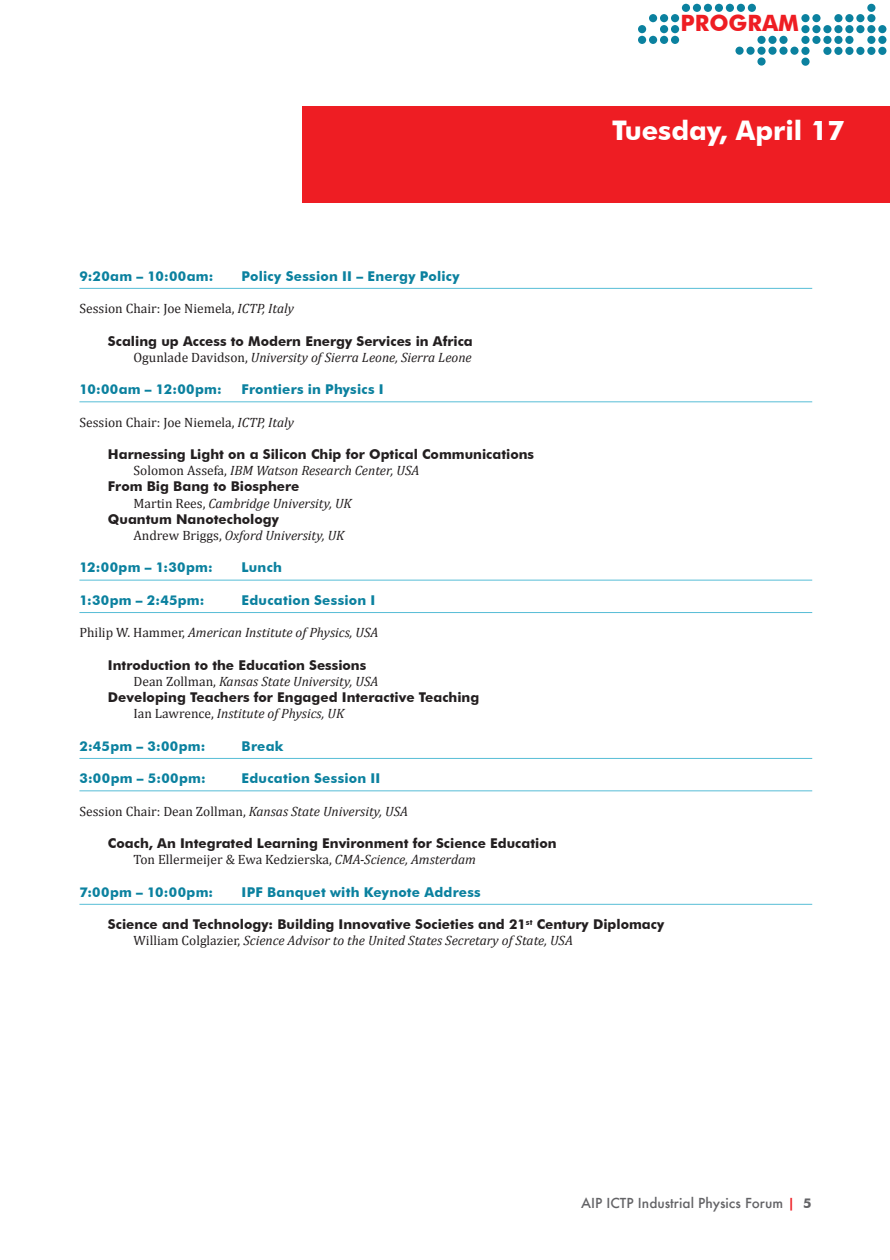
<style>
.page{position:relative;width:890px;height:1260px;background:#fff}
.page>*{position:absolute;margin:0;border:0;box-sizing:border-box;transform-origin:0 0}
.t1{font:700 27px "Futura BT";color:#fff}
.t2{font:700 22.5px "Futura BT";color:#ee1d23}
.t3{font:700 13.5px "Futura BT";color:#231f20}
.t4{font:italic 13.5px "Cambria";color:#231f20}
.t5{font:700 13.5px "Futura BT";letter-spacing:.015em;color:#0b819f}
.t6{font:13.5px "Cambria";color:#231f20}
.t7{font:500 13.5px "Futura";color:#636366}
.s1{font-style:italic}
.s2{font-style:normal}
.s3{color:#ee1d23}
.s4{font-family:"Futura BT";font-weight:700}
</style>
<div class="page">
<div style="left:638px;top:36px;width:8px;height:8px;background:#0b819f;border-radius:50%"></div>
<div style="left:638px;top:25px;width:8px;height:8px;background:#0b819f;border-radius:50%"></div>
<div style="left:649px;top:36px;width:8px;height:8px;background:#0b819f;border-radius:50%"></div>
<div style="left:649px;top:14px;width:8px;height:8px;background:#0b819f;border-radius:50%"></div>
<div style="left:660px;top:36px;width:8px;height:8px;background:#0b819f;border-radius:50%"></div>
<div style="left:660px;top:14px;width:8px;height:8px;background:#0b819f;border-radius:50%"></div>
<div style="left:660px;top:25px;width:8px;height:8px;background:#0b819f;border-radius:50%"></div>
<div style="left:671px;top:36px;width:8px;height:8px;background:#0b819f;border-radius:50%"></div>
<div style="left:671px;top:14px;width:8px;height:8px;background:#0b819f;border-radius:50%"></div>
<div style="left:671px;top:25px;width:8px;height:8px;background:#0b819f;border-radius:50%"></div>
<div style="left:714px;top:4px;width:9px;height:8px;background:#0b819f;border-radius:50%"></div>
<div style="left:681px;top:4px;width:9px;height:8px;background:#0b819f;border-radius:50%"></div>
<div style="left:725px;top:4px;width:8px;height:8px;background:#0b819f;border-radius:50%"></div>
<div style="left:692px;top:4px;width:9px;height:8px;background:#0b819f;border-radius:50%"></div>
<div style="left:736px;top:4px;width:8px;height:8px;background:#0b819f;border-radius:50%"></div>
<div style="left:703px;top:4px;width:9px;height:8px;background:#0b819f;border-radius:50%"></div>
<div style="left:747px;top:4px;width:8px;height:8px;background:#0b819f;border-radius:50%"></div>
<div style="left:867px;top:4px;width:8px;height:8px;background:#0b819f;border-radius:50%"></div>
<div style="left:757px;top:57px;width:8px;height:9px;background:#0b819f;border-radius:50%"></div>
<div style="left:757px;top:36px;width:8px;height:8px;background:#0b819f;border-radius:50%"></div>
<div style="left:768px;top:36px;width:8px;height:8px;background:#0b819f;border-radius:50%"></div>
<div style="left:779px;top:36px;width:8px;height:8px;background:#0b819f;border-radius:50%"></div>
<div style="left:768px;top:47px;width:8px;height:8px;background:#0b819f;border-radius:50%"></div>
<div style="left:735px;top:47px;width:8px;height:8px;background:#0b819f;border-radius:50%"></div>
<div style="left:779px;top:47px;width:8px;height:8px;background:#0b819f;border-radius:50%"></div>
<div style="left:746px;top:47px;width:8px;height:8px;background:#0b819f;border-radius:50%"></div>
<div style="left:790px;top:47px;width:8px;height:8px;background:#0b819f;border-radius:50%"></div>
<div style="left:757px;top:47px;width:8px;height:8px;background:#0b819f;border-radius:50%"></div>
<div style="left:801px;top:58px;width:8px;height:8px;background:#0b819f;border-radius:50%"></div>
<div style="left:801px;top:36px;width:8px;height:8px;background:#0b819f;border-radius:50%"></div>
<div style="left:801px;top:14px;width:8px;height:8px;background:#0b819f;border-radius:50%"></div>
<div style="left:845px;top:36px;width:8px;height:8px;background:#0b819f;border-radius:50%"></div>
<div style="left:845px;top:14px;width:8px;height:8px;background:#0b819f;border-radius:50%"></div>
<div style="left:801px;top:47px;width:8px;height:8px;background:#0b819f;border-radius:50%"></div>
<div style="left:801px;top:25px;width:8px;height:8px;background:#0b819f;border-radius:50%"></div>
<div style="left:845px;top:47px;width:8px;height:8px;background:#0b819f;border-radius:50%"></div>
<div style="left:845px;top:25px;width:8px;height:8px;background:#0b819f;border-radius:50%"></div>
<div style="left:812px;top:36px;width:8px;height:8px;background:#0b819f;border-radius:50%"></div>
<div style="left:812px;top:14px;width:8px;height:8px;background:#0b819f;border-radius:50%"></div>
<div style="left:856px;top:14px;width:8px;height:8px;background:#0b819f;border-radius:50%"></div>
<div style="left:812px;top:25px;width:8px;height:8px;background:#0b819f;border-radius:50%"></div>
<div style="left:856px;top:47px;width:8px;height:8px;background:#0b819f;border-radius:50%"></div>
<div style="left:856px;top:25px;width:8px;height:8px;background:#0b819f;border-radius:50%"></div>
<div style="left:823px;top:36px;width:8px;height:8px;background:#0b819f;border-radius:50%"></div>
<div style="left:867px;top:36px;width:8px;height:8px;background:#0b819f;border-radius:50%"></div>
<div style="left:867px;top:14px;width:8px;height:8px;background:#0b819f;border-radius:50%"></div>
<div style="left:823px;top:47px;width:8px;height:8px;background:#0b819f;border-radius:50%"></div>
<div style="left:823px;top:25px;width:8px;height:8px;background:#0b819f;border-radius:50%"></div>
<div style="left:867px;top:47px;width:8px;height:8px;background:#0b819f;border-radius:50%"></div>
<div style="left:867px;top:25px;width:8px;height:8px;background:#0b819f;border-radius:50%"></div>
<div style="left:834px;top:36px;width:8px;height:8px;background:#0b819f;border-radius:50%"></div>
<div style="left:834px;top:14px;width:8px;height:8px;background:#0b819f;border-radius:50%"></div>
<div style="left:878px;top:36px;width:8px;height:8px;background:#0b819f;border-radius:50%"></div>
<div style="left:834px;top:47px;width:8px;height:8px;background:#0b819f;border-radius:50%"></div>
<div style="left:834px;top:25px;width:8px;height:8px;background:#0b819f;border-radius:50%"></div>
<div style="left:878px;top:47px;width:8px;height:8px;background:#0b819f;border-radius:50%"></div>
<div style="left:878px;top:25px;width:8px;height:8px;background:#0b819f;border-radius:50%"></div>
<div style="left:302px;top:106px;width:587px;height:97px;background:#ee1d23"></div>
<hr style="left:79px;top:288px;width:733px;height:1px;background:#56bdd6">
<hr style="left:79px;top:401px;width:733px;height:1px;background:#56bdd6">
<hr style="left:79px;top:580px;width:733px;height:1px;background:#56bdd6">
<hr style="left:79px;top:612px;width:733px;height:1px;background:#56bdd6">
<hr style="left:79px;top:758px;width:733px;height:1px;background:#56bdd6">
<hr style="left:79px;top:790px;width:733px;height:1px;background:#56bdd6">
<hr style="left:79px;top:904px;width:733px;height:1px;background:#56bdd6">
<h2 class="t2" style="left:680px;top:10px;width:120px">PROGRAM</h2>
<h1 class="t1" style="left:612px;top:114px;width:234px">Tuesday, April 17</h1>
<p class="t5" style="left:79px;top:268px;width:135px">9:20am – 10:00am:</p>
<p class="t5" style="left:241px;top:268px;width:220px">Policy Session II – Energy Policy</p>
<p class="t6" style="left:79px;top:300px;width:216px">Session Chair: Joe Niemela, <span class="s1">ICTP, Italy</span></p>
<p class="t3" style="left:108px;top:332px;width:366px">Scaling up Access to Modern Energy Services in Africa</p>
<p class="t4" style="left:133px;top:347px;width:340px"><span class="s2">Ogunlade Davidson,</span> University of Sierra Leone, Sierra Leone</p>
<p class="t5" style="left:79px;top:381px;width:144px">10:00am – 12:00pm:</p>
<p class="t5" style="left:241px;top:381px;width:144px">Frontiers in Physics I</p>
<p class="t6" style="left:79px;top:414px;width:216px">Session Chair: Joe Niemela, <span class="s1">ICTP, Italy</span></p>
<p class="t3" style="left:108px;top:446px;width:427px">Harnessing Light on a Silicon Chip for Optical Communications</p>
<p class="t4" style="left:133px;top:461px;width:287px"><span class="s2">Solomon Assefa,</span> IBM Watson Research Center, USA</p>
<p class="t3" style="left:108px;top:478px;width:193px">From Big Bang to Biosphere</p>
<p class="t4" style="left:133px;top:493px;width:220px"><span class="s2">Martin Rees,</span> Cambridge University, UK</p>
<p class="t3" style="left:108px;top:511px;width:172px">Quantum Nanotechology</p>
<p class="t4" style="left:133px;top:526px;width:212px"><span class="s2">Andrew Briggs,</span> Oxford University, UK</p>
<p class="t5" style="left:79px;top:559px;width:135px">12:00pm – 1:30pm:</p>
<p class="t5" style="left:241px;top:559px;width:42px">Lunch</p>
<p class="t5" style="left:79px;top:592px;width:126px">1:30pm – 2:45pm:</p>
<p class="t5" style="left:241px;top:592px;width:135px">Education Session I</p>
<p class="t4" style="left:79px;top:623px;width:300px"><span class="s2">Philip W. Hammer,</span> American Institute of Physics, USA</p>
<p class="t3" style="left:108px;top:656px;width:260px">Introduction to the Education Sessions</p>
<p class="t4" style="left:133px;top:671px;width:246px"><span class="s2">Dean Zollman,</span> Kansas State University, USA</p>
<p class="t3" style="left:108px;top:689px;width:373px">Developing Teachers for Engaged Interactive Teaching</p>
<p class="t4" style="left:133px;top:704px;width:212px"><span class="s2">Ian Lawrence,</span> Institute of Physics, UK</p>
<p class="t5" style="left:79px;top:737px;width:127px">2:45pm – 3:00pm:</p>
<p class="t5" style="left:241px;top:737px;width:43px">Break</p>
<p class="t5" style="left:79px;top:770px;width:128px">3:00pm – 5:00pm:</p>
<p class="t5" style="left:241px;top:770px;width:140px">Education Session II</p>
<p class="t6" style="left:79px;top:803px;width:330px">Session Chair: Dean Zollman, <span class="s1">Kansas State University, USA</span></p>
<p class="t3" style="left:108px;top:835px;width:450px">Coach, An Integrated Learning Environment for Science Education</p>
<p class="t6" style="left:133px;top:851px;width:344px">Ton Ellermeijer &amp; Ewa Kedzierska, <span class="s1">CMA-Science, Amsterdam</span></p>
<p class="t5" style="left:79px;top:883px;width:135px">7:00pm – 10:00pm:</p>
<p class="t5" style="left:241px;top:883px;width:241px">IPF Banquet with Keynote Address</p>
<p class="t3" style="left:108px;top:916px;width:557px">Science and Technology: Building Innovative Societies and 21<sup>st</sup> Century Diplomacy</p>
<p class="t4" style="left:133px;top:931px;width:441px"><span class="s2">William Colglazier,</span> Science Advisor to the United States Secretary of State, USA</p>
<p class="t7" style="left:581px;top:1193px;width:232px">AIP ICTP Industrial Physics Forum <span class="s3">|</span> <span class="s4">5</span></p>
</div>
